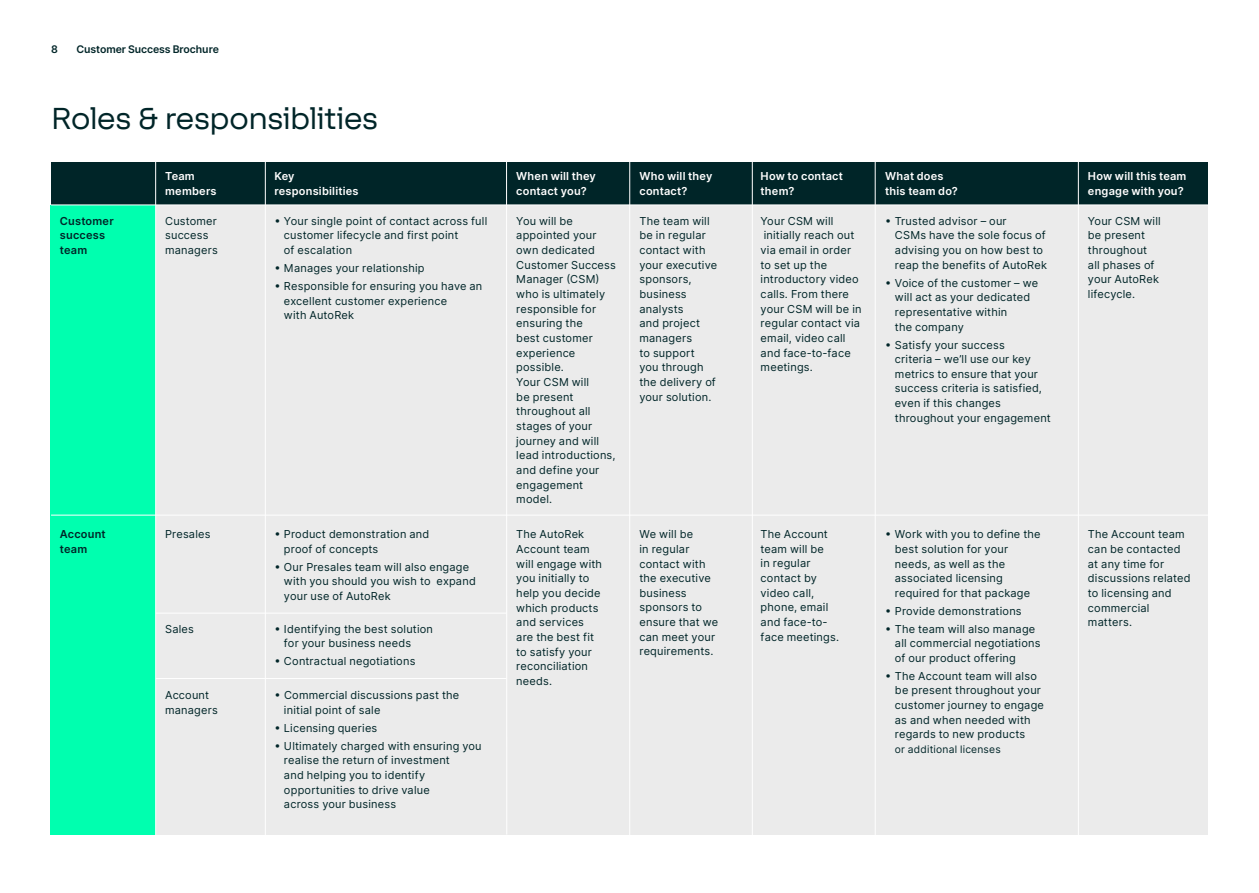
<style>
.page{position:relative;width:1259px;height:893px;background:#fff}
.page>*{position:absolute;margin:0;border:0;box-sizing:border-box;transform-origin:0 0}
.t1{font:33px "F37 Lineca";letter-spacing:-.025em;color:#002528}
.t2{font:10.95px/14.7px "Inter";letter-spacing:.015em;color:#002528}
.t3{font:600 10.95px/14.7px "Inter";letter-spacing:.02em;color:#fff}
.t4{font:600 10.95px/14.7px "Inter";letter-spacing:.015em;color:#002528}
.t5{font:600 10.5px "Inter";letter-spacing:-.005em;color:#002528}
.t6{font:10.2px "Inter";letter-spacing:.02em;color:#002528}
</style>
<div class="page">
<div style="left:51px;top:162px;width:1157px;height:43px;background:#002528"></div>
<div style="left:156px;top:515px;width:1051px;height:320px;background:#ebebeb"></div>
<div style="left:156px;top:205px;width:1052px;height:310px;background:#ebebeb"></div>
<div style="left:51px;top:205px;width:105px;height:310px;background:#00ffaf"></div>
<div style="left:51px;top:515px;width:105px;height:320px;background:#00ffaf"></div>
<hr style="left:155px;top:162px;width:1px;height:673px;background:#fff">
<hr style="left:265px;top:162px;width:1px;height:673px;background:#fff">
<hr style="left:875px;top:162px;width:1px;height:673px;background:#fff">
<hr style="left:752px;top:162px;width:1px;height:673px;background:#fff">
<hr style="left:629px;top:162px;width:1px;height:673px;background:#fff">
<hr style="left:506px;top:162px;width:1px;height:673px;background:#fff">
<hr style="left:1078px;top:162px;width:1px;height:674px;background:#fff">
<hr style="left:51px;top:515px;width:1157px;height:1px;background:#fff">
<hr style="left:51px;top:205px;width:1157px;height:1px;background:#fff">
<hr style="left:156px;top:613px;width:351px;height:1px;background:#fff">
<hr style="left:156px;top:678px;width:350px;height:1px;background:#fff">
<p class="t5" style="left:51px;top:41px;width:8px">8</p>
<p class="t5" style="left:77px;top:41px;width:144px">Customer Success Brochure</p>
<h1 class="t1" style="left:51px;top:94px;width:329px">Roles &amp; responsiblities</h1>
<p class="t3" style="left:165px;top:169px;width:53px">Team members</p>
<p class="t3" style="left:516px;top:169px;width:81px">When will they contact you?</p>
<p class="t3" style="left:639px;top:169px;width:74px">Who will they contact?</p>
<p class="t3" style="left:760px;top:169px;width:84px">How to contact them?</p>
<p class="t3" style="left:885px;top:169px;width:74px">What does this team do?</p>
<p class="t3" style="left:1088px;top:169px;width:100px">How will this team engage with you?</p>
<p class="t3" style="left:274px;top:169px;width:86px">Key responsibilities</p>
<p class="t4" style="left:60px;top:213px;width:55px">Customer success team</p>
<p class="t2" style="left:165px;top:213px;width:54px">Customer success managers</p>
<p class="t2" style="left:284px;top:213px;width:205px;text-indent:-10px">• Your single point of contact across full customer lifecycle and first point<br>of escalation</p>
<p class="t2" style="left:274px;top:260px;width:152px">• Manages your relationship</p>
<p class="t2" style="left:284px;top:278px;width:200px;text-indent:-10px">• Responsible for ensuring you have an excellent customer experience<br>with AutoRek</p>
<p class="t4" style="left:60px;top:527px;width:47px">Account team</p>
<p class="t2" style="left:165px;top:527px;width:47px">Presales</p>
<p class="t2" style="left:284px;top:527px;width:147px;text-indent:-10px">• Product demonstration and proof of concepts</p>
<p class="t2" style="left:284px;top:559px;width:193px;text-indent:-10px">• Our Presales team will also engage with you should you wish to expand your use of AutoRek</p>
<p class="t2" style="left:165px;top:621px;width:30px">Sales</p>
<p class="t2" style="left:165px;top:688px;width:54px">Account managers</p>
<p class="t2" style="left:284px;top:621px;width:151px;text-indent:-10px">• Identifying the best solution for your business needs</p>
<p class="t2" style="left:274px;top:654px;width:143px">• Contractual negotiations</p>
<p class="t2" style="left:284px;top:687px;width:177px;text-indent:-10px">• Commercial discussions past the initial point of sale</p>
<p class="t2" style="left:274px;top:720px;width:104px">• Licensing queries</p>
<p class="t2" style="left:284px;top:738px;width:199px;text-indent:-10px">• Ultimately charged with ensuring you realise the return of investment<br>and helping you to identify opportunities to drive value<br>across your business</p>
<p class="t2" style="left:639px;top:213px;width:79px">The team will be in regular contact with your executive sponsors, business analysts<br>and project managers<br>to support<br>you through the delivery of your solution.</p>
<p class="t2" style="left:760px;top:213px;width:102px">Your CSM will initially reach out via email in order to set up the introductory video calls. From there your CSM will be in regular contact via email, video call and face-to-face meetings.</p>
<p class="t2" style="left:895px;top:213px;width:154px;text-indent:-10px">• Trusted advisor – our<br>CSMs have the sole focus of advising you on how best to reap the benefits of AutoRek</p>
<p class="t2" style="left:516px;top:213px;width:101px">You will be appointed your own dedicated<br>Customer Success<br>Manager (CSM) who is ultimately responsible for ensuring the<br>best customer experience possible.<br>Your CSM will<br>be present throughout all stages of your journey and will lead introductions, and define your engagement model.</p>
<p class="t2" style="left:1088px;top:213px;width:74px">Your CSM will be present throughout all phases of your AutoRek lifecycle.</p>
<p class="t2" style="left:895px;top:275px;width:145px;text-indent:-10px">• Voice of the customer – we will act as your dedicated representative within<br>the company</p>
<p class="t2" style="left:895px;top:337px;width:157px;text-indent:-10px">• Satisfy your success<br>criteria – we’ll use our key metrics to ensure that your success criteria is satisfied, even if this changes throughout your engagement</p>
<p class="t2" style="left:895px;top:527px;width:147px;text-indent:-10px">• Work with you to define the best solution for your needs, as well as the associated licensing required for that package</p>
<p class="t2" style="left:885px;top:603px;width:138px">• Provide demonstrations</p>
<p class="t2" style="left:895px;top:621px;width:147px;text-indent:-10px">• The team will also manage all commercial negotiations of our product offering</p>
<p class="t2" style="left:895px;top:668px;width:151px;text-indent:-10px">• The Account team will also be present throughout your customer journey to engage as and when needed with regards to new products</p>
<p class="t6" style="left:895px;top:742px;width:107px">or additional licenses</p>
<p class="t2" style="left:639px;top:527px;width:80px">We will be<br>in regular contact with the executive business sponsors to ensure that we can meet your requirements.</p>
<p class="t2" style="left:760px;top:527px;width:80px">The Account team will be<br>in regular contact by video call, phone, email and face-to&shy;face meetings.</p>
<p class="t2" style="left:516px;top:527px;width:87px">The AutoRek<br>Account team will engage with you initially to help you decide which products and services are the best fit to satisfy your reconciliation needs.</p>
<p class="t2" style="left:1088px;top:527px;width:104px">The Account team can be contacted at any time for discussions related to licensing and commercial matters.</p>
</div>
